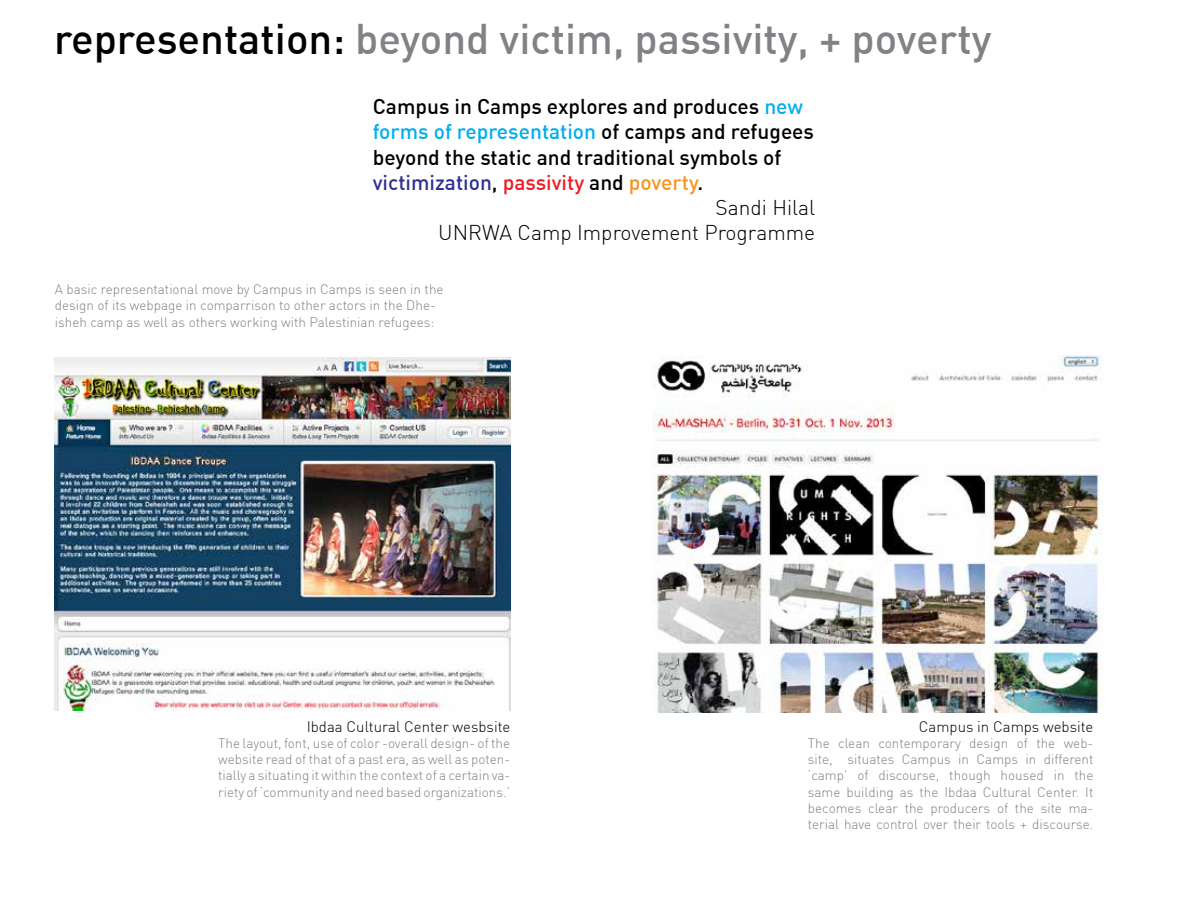
<style>
.page{position:relative;width:1188px;height:918px;background:#fff}
.page>*{position:absolute;margin:0;border:0;box-sizing:border-box;transform-origin:0 0}
.t1{font:500 42px "DIN";color:#808285}
.t2{font:500 21px "DIN";color:#000}
.t3{font:500 21px "DIN";color:#00aeef}
.t4{font:300 21px "DIN";color:#000}
.t5{font:500 21px "DIN";color:#2e3092}
.t6{font:300 15px "DIN";color:#000}
.t7{font:300 13.5px/16.2px "DIN";color:#808285;text-align:justify}
.s1{color:#000}
.s2{color:#00aeef}
.s3{color:#ed1d24}
.s4{color:#f7941e}
</style>
<div class="page">
<img style="left:54px;top:358px;width:456px;height:352px">
<img style="left:652px;top:355px;width:450px;height:358px">
<h1 class="t1" style="left:54px;top:12px;width:939px"><span class="s1">representation:</span> beyond victim, passivity, + poverty</h1>
<h2 class="t2" style="left:373px;top:93px;width:432px">Campus in Camps explores and produces <span class="s2">new</span></h2>
<h2 class="t3" style="left:373px;top:118px;width:443px">forms of representation <span class="s1">of camps and refugees</span></h2>
<h2 class="t2" style="left:373px;top:144px;width:410px">beyond the static and traditional symbols of</h2>
<h2 class="t5" style="left:373px;top:169px;width:332px">victimization<span class="s1">,</span> <span class="s3">passivity</span> <span class="s1">and</span> <span class="s4">poverty</span><span class="s1">.</span></h2>
<h2 class="t4" style="left:715px;top:195px;width:101px">Sandi Hilal</h2>
<h2 class="t4" style="left:438px;top:220px;width:378px">UNRWA Camp Improvement Programme</h2>
<p class="t7" style="left:55px;top:281px;width:390px;text-align:left">A basic representational move by Campus in Camps is seen in the design of its webpage in comparrison to other actors in the Dhe&shy;isheh camp as well as others working with Palestinian refugees:</p>
<p class="t6" style="left:307px;top:717px;width:205px">Ibdaa Cultural Center wesbsite</p>
<p class="t7" style="left:218px;top:735px;width:294px">The layout, font, use of color -overall design- of the website read of that of a past era, as well as poten&shy;tially a situating it within the context of a certain va&shy;riety of ‘community and need based organizations.’</p>
<p class="t6" style="left:919px;top:717px;width:176px">Campus in Camps website</p>
<p class="t7" style="left:808px;top:735px;width:287px">The clean contemporary design of the web&shy;site, situates Campus in Camps in different ‘camp’ of discourse, though housed in the same building as the Ibdaa Cultural Center. It becomes clear the producers of the site ma&shy;terial have control over their tools + discourse.</p>
</div>
